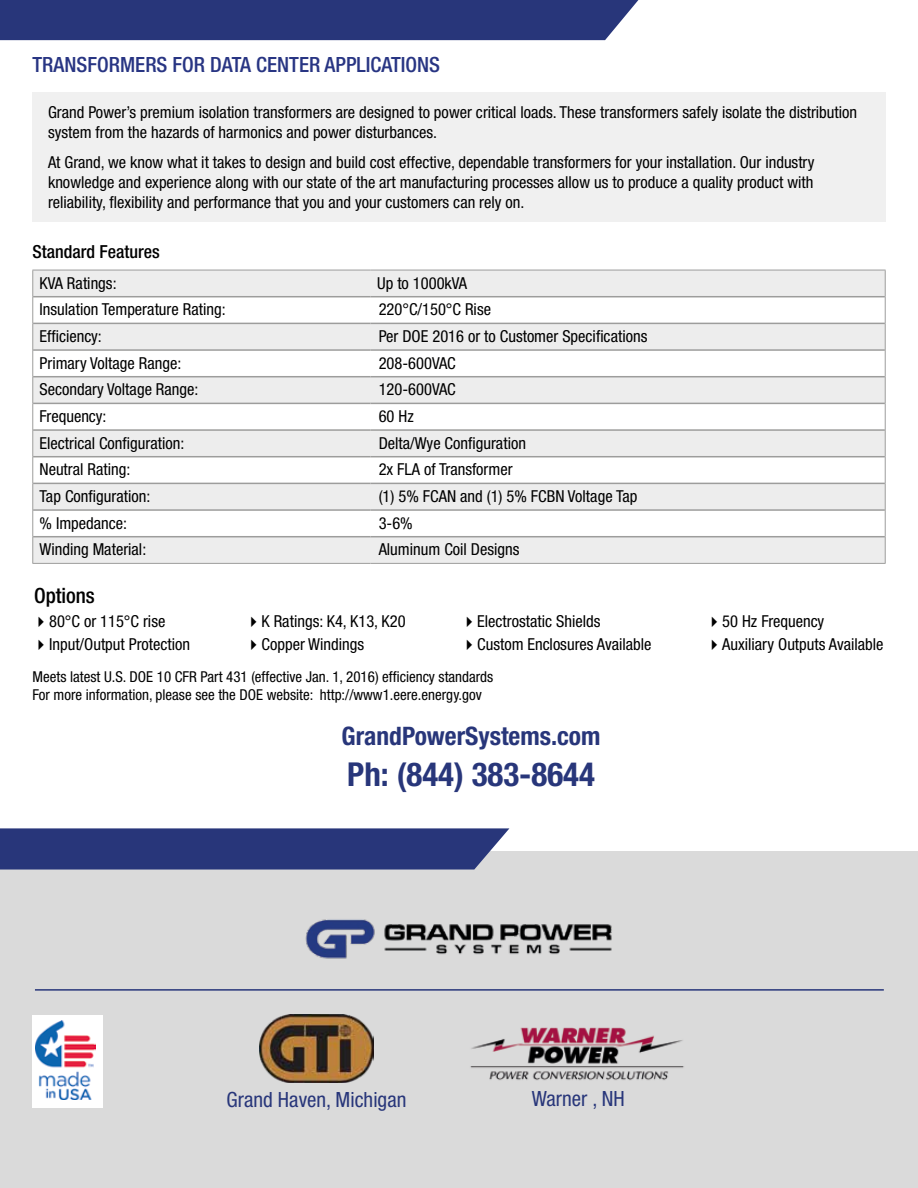
<style>
.page{position:relative;width:918px;height:1188px;background:#fff}
.page>*{position:absolute;margin:0;border:0;box-sizing:border-box;transform-origin:0 0}
.t1{font:700 condensed 33px "Helvetica Neue LT Std";color:#28367a}
.t2{font:700 condensed 25.5px "Helvetica Neue LT Std";color:#28367a}
.t3{font:500 condensed 21px "Helvetica Neue LT Std";color:#283583}
.t4{font:condensed 21px "Helvetica Neue LT Std";color:#28367a}
.t5{font:500 condensed 21px "Helvetica Neue LT Std";letter-spacing:-.005em;color:#000}
.t6{font:500 condensed 18px "Helvetica Neue LT Std";color:#000}
.t7{font:condensed 16.5px/19.8px "Helvetica Neue LT Std";color:#000}
.t8{font:condensed 15px/18px "Helvetica Neue LT Std";color:#000}
</style>
<div class="page">
<div style="left:33px;top:92px;width:853px;height:130px;background:#f0f0f0"></div>
<svg style="left:33px;top:271px;width:852px;height:292px;fill:#ededed"></svg>
<hr style="left:32px;top:270px;width:338px;height:1px;background:#9d9d9c">
<hr style="left:370px;top:270px;width:516px;height:1px;background:#9d9d9c">
<hr style="left:32px;top:563px;width:338px;height:1px;background:#9d9d9c">
<hr style="left:370px;top:563px;width:516px;height:1px;background:#9d9d9c">
<hr style="left:33px;top:296px;width:337px;height:1px;background:#9d9d9c">
<hr style="left:370px;top:296px;width:515px;height:1px;background:#9d9d9c">
<hr style="left:33px;top:323px;width:337px;height:1px;background:#9d9d9c">
<hr style="left:370px;top:323px;width:515px;height:1px;background:#9d9d9c">
<hr style="left:33px;top:349px;width:337px;height:2px;background:#9d9d9c">
<hr style="left:370px;top:349px;width:515px;height:2px;background:#9d9d9c">
<hr style="left:33px;top:376px;width:337px;height:1px;background:#9d9d9c">
<hr style="left:370px;top:376px;width:515px;height:1px;background:#9d9d9c">
<hr style="left:33px;top:403px;width:337px;height:1px;background:#9d9d9c">
<hr style="left:370px;top:403px;width:515px;height:1px;background:#9d9d9c">
<hr style="left:33px;top:429px;width:337px;height:2px;background:#9d9d9c">
<hr style="left:370px;top:429px;width:515px;height:2px;background:#9d9d9c">
<hr style="left:33px;top:456px;width:337px;height:1px;background:#9d9d9c">
<hr style="left:370px;top:456px;width:515px;height:1px;background:#9d9d9c">
<hr style="left:33px;top:483px;width:337px;height:1px;background:#9d9d9c">
<hr style="left:370px;top:483px;width:515px;height:1px;background:#9d9d9c">
<hr style="left:33px;top:509px;width:337px;height:2px;background:#9d9d9c">
<hr style="left:370px;top:509px;width:515px;height:2px;background:#9d9d9c">
<hr style="left:33px;top:536px;width:337px;height:1px;background:#9d9d9c">
<hr style="left:370px;top:536px;width:515px;height:1px;background:#9d9d9c">
<svg style="left:32px;top:270px;width:1px;height:293px"></svg>
<svg style="left:885px;top:270px;width:1px;height:293px"></svg>
<div style="left:0;top:0;width:638px;height:40px;background:#28367a"></div>
<div style="left:0;top:851px;width:918px;height:337px;background:#dadada"></div>
<svg style="left:0;top:828px;width:509px;height:42px;background:#323f7f"></svg>
<img style="left:305px;top:919px;width:307px;height:40px">
<hr style="left:35px;top:989px;width:849px;height:2px;background:#28367a">
<img style="left:260px;top:1015px;width:113px;height:67px">
<img style="left:470px;top:1027px;width:214px;height:54px">
<div style="left:32px;top:1015px;width:70px;height:92px;background:#fff"></div>
<img style="left:36px;top:1020px;width:60px;height:79px">
<p class="t3" style="left:33px;top:52px;width:409px">TRANSFORMERS FOR DATA CENTER APPLICATIONS</p>
<p class="t7" style="left:48px;top:102px;width:811px">Grand Power’s premium isolation transformers are designed to power critical loads. These transformers safely isolate the distribution system from the hazards of harmonics and power disturbances.</p>
<p class="t7" style="left:48px;top:152px;width:768px;text-align:justify">At Grand, we know what it takes to design and build cost effective, dependable transformers for your installation. Our industry knowledge and experience along with our state of the art manufacturing processes allow us to produce a quality product with reliability, flexibility and performance that you and your customers can rely on.</p>
<p class="t6" style="left:33px;top:241px;width:129px">Standard Features</p>
<p class="t7" style="left:40px;top:273px;width:79px">KVA Ratings:</p>
<p class="t7" style="left:377px;top:273px;width:91px">Up to 1000kVA</p>
<p class="t7" style="left:40px;top:299px;width:188px">Insulation Temperature Rating:</p>
<p class="t7" style="left:379px;top:299px;width:114px">220°C/150°C Rise</p>
<p class="t7" style="left:40px;top:326px;width:64px">Efficiency:</p>
<p class="t7" style="left:379px;top:326px;width:270px">Per DOE 2016 or to Customer Specifications</p>
<p class="t7" style="left:40px;top:353px;width:143px">Primary Voltage Range:</p>
<p class="t7" style="left:379px;top:353px;width:79px">208-600VAC</p>
<p class="t7" style="left:40px;top:379px;width:160px">Secondary Voltage Range:</p>
<p class="t7" style="left:379px;top:379px;width:79px">120-600VAC</p>
<p class="t7" style="left:40px;top:406px;width:68px">Frequency:</p>
<p class="t7" style="left:379px;top:406px;width:37px">60 Hz</p>
<p class="t7" style="left:40px;top:433px;width:146px">Electrical Configuration:</p>
<p class="t7" style="left:379px;top:433px;width:149px">Delta/Wye Configuration</p>
<p class="t7" style="left:40px;top:459px;width:92px">Neutral Rating:</p>
<p class="t7" style="left:379px;top:459px;width:135px">2x FLA of Transformer</p>
<p class="t7" style="left:40px;top:486px;width:112px">Tap Configuration:</p>
<p class="t7" style="left:379px;top:486px;width:260px">(1) 5% FCAN and (1) 5% FCBN Voltage Tap</p>
<p class="t7" style="left:40px;top:513px;width:89px">% Impedance:</p>
<p class="t7" style="left:379px;top:513px;width:36px">3-6%</p>
<p class="t7" style="left:40px;top:539px;width:108px">Winding Material:</p>
<p class="t7" style="left:379px;top:539px;width:142px">Aluminum Coil Designs</p>
<p class="t5" style="left:34px;top:583px;width:62px">Options</p>
<p class="t7" style="left:33px;top:611px;width:134px">✔80°C or 115°C rise</p>
<p class="t7" style="left:33px;top:634px;width:159px">✔Input/Output Protection</p>
<p class="t7" style="left:245px;top:611px;width:162px">✔K Ratings: K4, K13, K20</p>
<p class="t7" style="left:245px;top:634px;width:121px">✔Copper Windings</p>
<p class="t7" style="left:461px;top:611px;width:141px">✔Electrostatic Shields</p>
<p class="t7" style="left:461px;top:634px;width:192px">✔Custom Enclosures Available</p>
<p class="t8" style="left:33px;top:668px;width:462px">Meets latest U.S. DOE 10 CFR Part 431 (effective Jan. 1, 2016) efficiency standards<br>For more information, please see the DOE website: http://www1.eere.energy.gov</p>
<h2 class="t2" style="left:342px;top:720px;width:260px">GrandPowerSystems.com</h2>
<h1 class="t1" style="left:347px;top:755px;width:249px">Ph: (844) 383-8644</h1>
<p class="t7" style="left:706px;top:611px;width:120px">✔50 Hz Frequency</p>
<p class="t7" style="left:706px;top:634px;width:179px">✔Auxiliary Outputs Available</p>
<p class="t4" style="left:227px;top:1088px;width:181px">Grand Haven, Michigan</p>
<p class="t4" style="left:532px;top:1087px;width:94px">Warner , NH</p>
</div>
